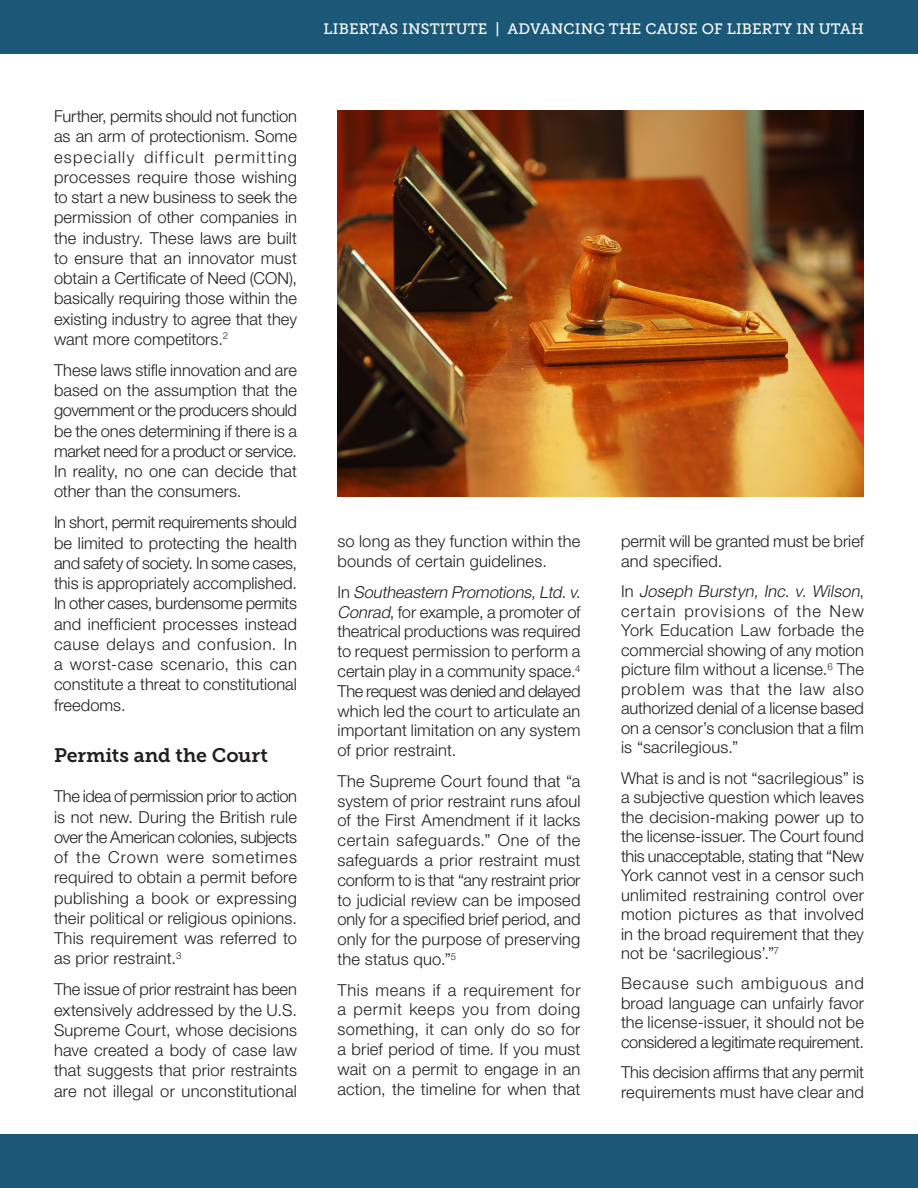
<style>
.page{position:relative;width:918px;height:1188px;background:#fff}
.page>*{position:absolute;margin:0;border:0;box-sizing:border-box;transform-origin:0 0}
.t1{font:19.5px "Museo Slab 700";letter-spacing:-.005em;color:#231f20}
.t2{font:300 16.5px/20.2px "Helvetica Neue LT Pro";letter-spacing:.005em;color:#231f20;text-align:justify}
.t3{font:15px "Museo Slab 500";letter-spacing:.01em;color:#fff}
.s1{font-style:italic}
</style>
<div class="page">
<div style="left:0;top:1134px;width:918px;height:54px;background:#1b5877"></div>
<div style="left:0;top:0;width:918px;height:54px;background:#1b5877"></div>
<img style="left:338px;top:110px;width:526px;height:387px">
<p class="t3" style="left:324px;top:20px;width:542px">LIBERTAS INSTITUTE | ADVANCING THE CAUSE OF LIBERTY IN UTAH</p>
<p class="t2" style="left:54px;top:106px;width:245px">Further, permits should not function as an arm of protectionism. Some especially difficult permitting processes require those wishing to start a new business to seek the permission of other companies in the industry. These laws are built to ensure that an innovator must obtain a Certificate of Need (CON), basically requiring those within the existing industry to agree that they want more competitors.<sup>2</sup></p>
<p class="t2" style="left:54px;top:359px;width:245px">These laws stifle innovation and are based on the assumption that the government or the producers should be the ones determining if there is a market need for a product or service.<br>In reality, no one can decide that other than the consumers.</p>
<p class="t2" style="left:54px;top:512px;width:245px">In short, permit requirements should be limited to protecting the health and safety of society. In some cases, this is appropriately accomplished.<br>In other cases, burdensome permits and inefficient processes instead cause delays and confusion. In a worst-case scenario, this can constitute a threat to constitutional freedoms.</p>
<p class="t1" style="left:54px;top:744px;width:215px">Permits and the Court</p>
<p class="t2" style="left:54px;top:786px;width:245px">The idea of permission prior to action is not new. During the British rule over the American colonies, subjects of the Crown were sometimes required to obtain a permit before publishing a book or expressing their political or religious opinions.<br>This requirement was referred to as prior restraint.<sup>3</sup></p>
<p class="t2" style="left:54px;top:979px;width:245px">The issue of prior restraint has been extensively addressed by the U.S.<br>Supreme Court, whose decisions have created a body of case law that suggests that prior restraints are not illegal or unconstitutional</p>
<p class="t2" style="left:338px;top:531px;width:244px;line-height:19.8px">so long as they function within the bounds of certain guidelines.</p>
<p class="t2" style="left:338px;top:582px;width:248px;line-height:19.8px;text-align:left">I n <span class="s1">Southeastern Promotions,Ltd.v.<br>Conrad</span>, for example, a promoter of theatrical productions was required to request permission to perform a certain play in a community space.<sup>4<br></sup>The request was denied and delayed which led the court to articulate an important limitation on any system of prior restraint.</p>
<p class="t2" style="left:338px;top:771px;width:245px;line-height:19.8px">The Supreme Court found that “a system of prior restraint runs afoul of the First Amendment if it lacks certain safeguards.” One of the safeguards a prior restraint must conform to is that “any restraint prior to judicial review can be imposed only for a specified brief period, and only for the purpose of preserving the status quo.”<sup>5</sup></p>
<p class="t2" style="left:338px;top:980px;width:245px;line-height:19.8px">This means if a requirement for a permit keeps you from doing something, it can only do so for a brief period of time. If you must wait on a permit to engage in an action, the timeline for when that</p>
<p class="t2" style="left:621px;top:531px;width:245px;line-height:19.5px">permit will be granted must be brief and specified.</p>
<p class="t2" style="left:621px;top:581px;width:245px;line-height:19.5px">I n <span class="s1">Joseph Burstyn, Inc. v. Wilson</span>, certain provisions of the New York Education Law forbade the commercial showing of any motion picture film without a license.<sup>6</sup> The problem was that the law also authorized denial of a license based on a censor’s conclusion that a film is “sacrilegious.”</p>
<p class="t2" style="left:621px;top:768px;width:245px;line-height:19.5px">What is and is not “sacrilegious” is a subjective question which leaves the decision-making power up to the license-issuer. The Court found this unacceptable, stating that “New York cannot vest in a censor such unlimited restraining control over motion pictures as that involved in the broad requirement that they not be ‘sacrilegious’.”<sup>7</sup></p>
<p class="t2" style="left:621px;top:973px;width:245px;line-height:19.5px">Because such ambiguous and broad language can unfairly favor the license-issuer, it should not be considered a legitimate requirement.</p>
<p class="t2" style="left:621px;top:1062px;width:244px;line-height:19.5px">This decision affirms that any permit requirements must have clear and</p>
</div>
